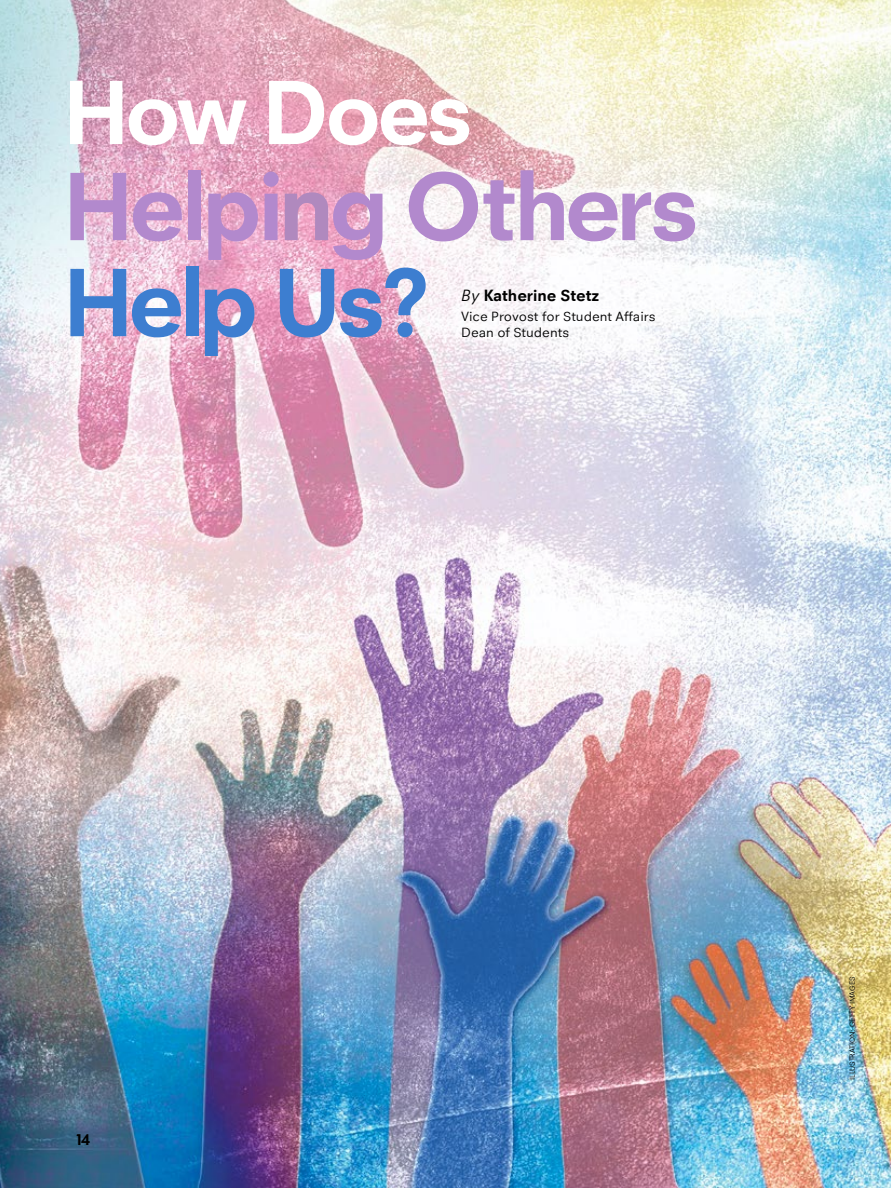
<style>
.page{position:relative;width:891px;height:1188px;background:#fff}
.page>*{position:absolute;margin:0;border:0;box-sizing:border-box;transform-origin:0 0}
.t1{font:700 99px/96px "Neuzeit Office";letter-spacing:-.055em;color:#b289cd}
.t2{font:700 93px "Neuzeit Office";letter-spacing:-.055em;color:#fff}
.t3{font:700 16.5px "Neuzeit Office";color:#000}
.t4{font:700 15px "Wes FY";color:#000}
.t5{font:13.5px/16.5px "Neuzeit Office";color:#000}
.t6{font:7.5px "Neuzeit Office";letter-spacing:-.01em;color:#000}
.s1{color:#b089be}
.s2{color:#3d7ed0}
.s3{font-weight:400;font-style:italic}
</style>
<div class="page">
<img style="left:0;top:0;width:891px;height:1188px">
<h2 class="t2" style="left:63px;top:59px;width:411px">How Does</h2>
<h1 class="t1" style="left:63px;top:159px;width:637px">Helpi<span class="s1">n</span>g Others<br><span class="s2">Help Us?</span></h1>
<p class="t3" style="left:461px;top:286px;width:139px"><span class="s3">By</span> Katherine Stetz</p>
<p class="t5" style="left:461px;top:308px;width:196px">Vice Provost for Student Affairs<br>Dean of Students</p>
<p class="t4" style="left:76px;top:1130px;width:15px">14</p>
<p class="t6" style="left:848px;top:1080px;width:105px;rotate:-90deg">ILLUSTRATION: GETTY IMAGES</p>
</div>
